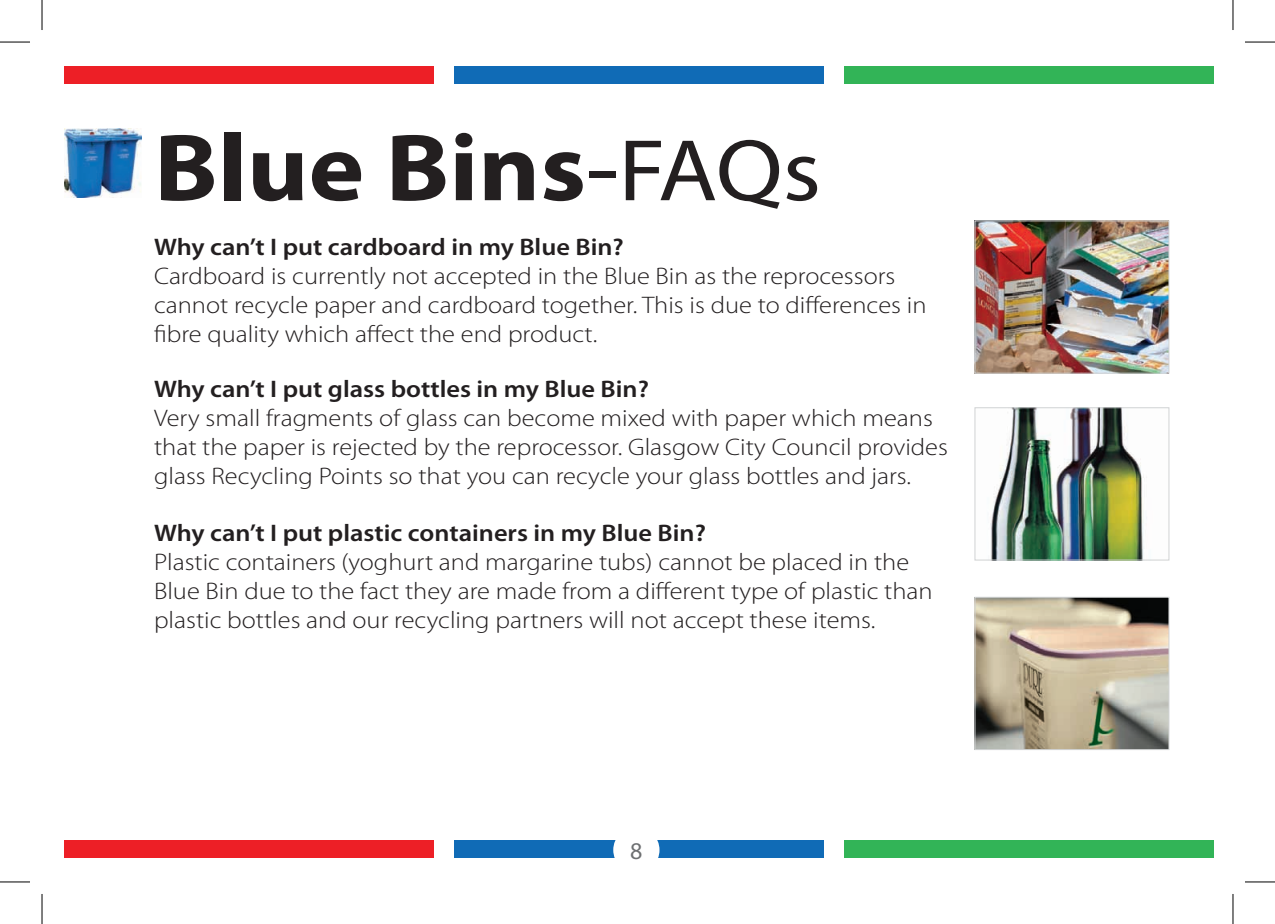
<style>
.page{position:relative;width:1275px;height:924px;background:#fff}
.page>*{position:absolute;margin:0;border:0;box-sizing:border-box;transform-origin:0 0}
.t1{font:700 96px "Myriad Pro";color:#231f20;scale:1.1 1}
.t2{font:300 24px/28.8px "Myriad Pro";color:#231f20;scale:1.1 1}
.t3{font:600 24px "Myriad Pro";color:#231f20;scale:1.1 1}
.t4{font:24px "Myriad Pro";color:#6d6f71}
.s1{font-weight:400}
.s2{font-weight:400;font-size:88px}
</style>
<div class="page">
<div style="left:65px;top:66px;width:369px;height:18px;background:#ed1f26"></div>
<div style="left:844px;top:66px;width:369px;height:18px;background:#32b457"></div>
<div style="left:454px;top:66px;width:370px;height:18px;background:#106bb6"></div>
<div style="left:65px;top:839px;width:369px;height:18px;background:#ed1f26"></div>
<div style="left:844px;top:839px;width:369px;height:18px;background:#32b457"></div>
<div style="left:454px;top:839px;width:370px;height:18px;background:#106bb6"></div>
<img style="left:990px;top:409px;width:157px;height:149px">
<div style="left:974px;top:407px;width:195px;height:153px;border:1px solid #d1d3d4"></div>
<img style="left:976px;top:222px;width:191px;height:149px">
<div style="left:974px;top:220px;width:195px;height:153px;border:1px solid #d1d3d4"></div>
<img style="left:976px;top:598px;width:191px;height:149px">
<div style="left:974px;top:596px;width:195px;height:153px;border:1px solid #d1d3d4"></div>
<img style="left:65px;top:128px;width:77px;height:69px">
<div style="left:613px;top:826px;width:46px;height:46px;background:#fff;border-radius:50%"></div>
<hr style="left:0;top:42px;width:30px;height:1px;background:#000">
<hr style="left:1245px;top:42px;width:30px;height:1px;background:#000">
<hr style="left:0;top:881px;width:30px;height:1px;background:#000">
<hr style="left:1245px;top:881px;width:30px;height:1px;background:#000">
<hr style="left:42px;top:0;width:1px;height:30px;background:#000">
<hr style="left:42px;top:893px;width:1px;height:30px;background:#000">
<hr style="left:1232px;top:0;width:1px;height:30px;background:#000">
<hr style="left:1232px;top:893px;width:1px;height:30px;background:#000">
<h1 class="t1" style="left:154px;top:114px;width:608px">Blue Bins<span class="s1">-</span><span class="s2">FAQs</span></h1>
<p class="t3" style="left:154px;top:234px;width:429px">Why can’t I put cardboard in my Blue Bin?</p>
<p class="t2" style="left:154px;top:262px;width:703px">Cardboard is currently not accepted in the Blue Bin as the reprocessors cannot recycle paper and cardboard together. This is due to differences in fibre quality which affect the end product.</p>
<p class="t3" style="left:154px;top:375px;width:451px">Why can’t I put glass bottles in my Blue Bin?</p>
<p class="t2" style="left:154px;top:404px;width:723px">Very small fragments of glass can become mixed with paper which means that the paper is rejected by the reprocessor. Glasgow City Council provides glass Recycling Points so that you can recycle your glass bottles and jars.</p>
<p class="t3" style="left:154px;top:519px;width:503px">Why can’t I put plastic containers in my Blue Bin?</p>
<p class="t2" style="left:154px;top:548px;width:709px">Plastic containers (yoghurt and margarine tubs) cannot be placed in the<br>Blue Bin due to the fact they are made from a different type of plastic than plastic bottles and our recycling partners will not accept these items.</p>
<p class="t4" style="left:630px;top:837px;width:14px">8</p>
</div>
